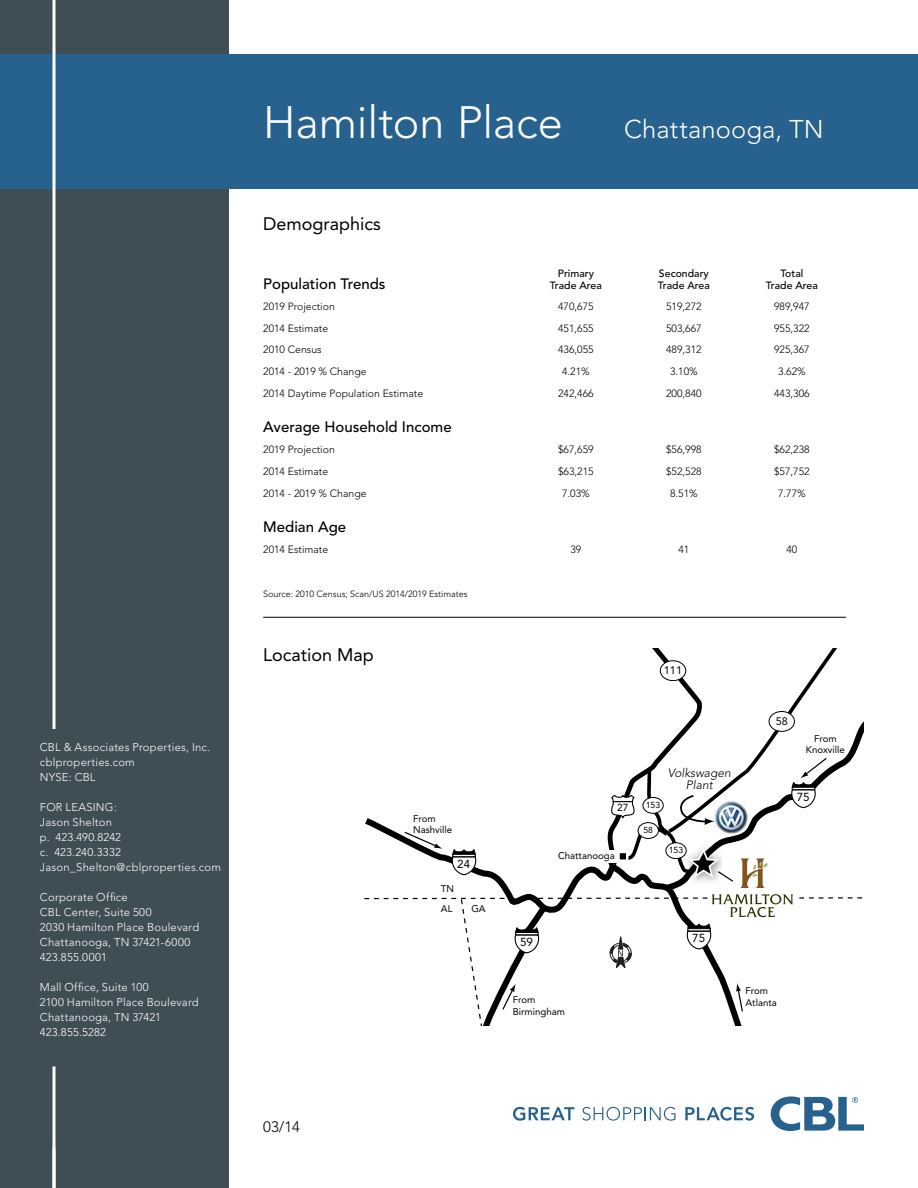
<style>
.page{position:relative;width:918px;height:1188px;background:#fff}
.page>*{position:absolute;margin:0;border:0;box-sizing:border-box;transform-origin:0 0}
.t1{font:300 45px "Avenir";letter-spacing:-.005em;color:#fff}
.t2{font:300 25.5px "Avenir";letter-spacing:.005em;color:#fff}
.t3{font:18px "Avenir";color:#000}
.t4{font:500 15px "Avenir";color:#000}
.t5{font:300 15px "Avenir";color:#000}
.t6{font:italic 300 12.15px/12.1px "Avenir";color:#000;text-align:center}
.t7{font:11.55px "Avenir";color:#000}
.t8{font:300 11.25px/15px "Avenir";letter-spacing:.02em;color:#fff}
.t9{font:10.8px "Avenir";color:#000}
.t10{font:300 10.5px "Avenir";color:#000}
.t11{font:500 10.5px/12px "Avenir";color:#000;text-align:center}
.t12{font:10.2px "Avenir";color:#000}
.t13{font:9.6px/11.6px "Avenir";color:#000}
.t14{font:300 9px "Avenir";color:#000}
.t15{font:8.7px "Avenir";color:#000}
</style>
<div class="page">
<div style="left:0;top:0;width:230px;height:1188px;background:#3f4d55"></div>
<div style="left:0;top:54px;width:918px;height:135px;background:#27628e"></div>
<svg style="left:52px;top:1066px;width:4px;height:122px"></svg>
<svg style="left:771px;top:1096px;width:93px;height:35px"></svg>
<svg style="left:513px;top:1107px;width:62px;height:14px"></svg>
<svg style="left:582px;top:1107px;width:94px;height:14px"></svg>
<svg style="left:685px;top:1107px;width:69px;height:14px"></svg>
<hr style="left:263px;top:617px;width:259px;height:1px;background:#000">
<hr style="left:522px;top:617px;width:108px;height:1px;background:#000">
<hr style="left:630px;top:617px;width:108px;height:1px;background:#000">
<hr style="left:738px;top:617px;width:108px;height:1px;background:#000">
<svg style="left:364px;top:648px;width:500px;height:378px"></svg>
<svg style="left:52px;top:0;width:4px;height:729px;background:#cdd3d6"></svg>
<p class="t8" style="left:40px;top:740px;width:172px">CBL &amp; Associates Properties, Inc. cblproperties.com<br>NYSE: CBL</p>
<p class="t8" style="left:40px;top:800px;width:183px">FOR LEASING:<br>Jason Shelton<br>p. 423.490.8242<br>c. 423.240.3332<br>Jason_Shelton@cblproperties.com</p>
<p class="t8" style="left:40px;top:890px;width:161px">Corporate Office<br>CBL Center, Suite 500<br>2030 Hamilton Place Boulevard<br>Chattanooga, TN 37421-6000<br>423.855.0001</p>
<p class="t8" style="left:40px;top:980px;width:160px">Mall Office, Suite 100<br>2100 Hamilton Place Boulevard<br>Chattanooga, TN 37421<br>423.855.5282</p>
<h1 class="t1" style="left:263px;top:96px;width:301px">Hamilton Place</h1>
<h3 class="t3" style="left:263px;top:213px;width:119px">Demographics</h3>
<h2 class="t2" style="left:624px;top:115px;width:201px">Chattanooga, TN</h2>
<h3 class="t4" style="left:263px;top:275px;width:124px">Population Trends</h3>
<p class="t11" style="left:550px;top:267px;width:53px">Primary<br>Trade Area</p>
<p class="t11" style="left:658px;top:267px;width:53px;text-align:left">Secondary<br>Trade Area</p>
<p class="t11" style="left:766px;top:267px;width:53px">Total<br>Trade Area</p>
<p class="t10" style="left:263px;top:300px;width:73px">2019 Projection</p>
<p class="t10" style="left:558px;top:300px;width:37px">470,675</p>
<p class="t10" style="left:666px;top:300px;width:37px">519,272</p>
<p class="t10" style="left:774px;top:300px;width:37px">989,947</p>
<p class="t10" style="left:263px;top:322px;width:67px">2014 Estimate</p>
<p class="t10" style="left:558px;top:322px;width:37px">451,655</p>
<p class="t10" style="left:666px;top:322px;width:37px">503,667</p>
<p class="t10" style="left:774px;top:322px;width:37px">955,322</p>
<p class="t10" style="left:263px;top:344px;width:60px">2010 Census</p>
<p class="t10" style="left:558px;top:344px;width:37px">436,055</p>
<p class="t10" style="left:666px;top:344px;width:37px">489,312</p>
<p class="t10" style="left:774px;top:344px;width:37px">925,367</p>
<p class="t10" style="left:263px;top:365px;width:105px">2014 - 2019 % Change</p>
<p class="t10" style="left:562px;top:365px;width:29px">4.21%</p>
<p class="t10" style="left:670px;top:365px;width:29px">3.10%</p>
<p class="t10" style="left:778px;top:365px;width:29px">3.62%</p>
<p class="t10" style="left:263px;top:387px;width:161px">2014 Daytime Population Estimate</p>
<p class="t10" style="left:558px;top:387px;width:37px">242,466</p>
<p class="t10" style="left:666px;top:387px;width:37px">200,840</p>
<p class="t10" style="left:774px;top:387px;width:37px">443,306</p>
<h3 class="t4" style="left:263px;top:418px;width:190px">Average Household Income</h3>
<p class="t10" style="left:263px;top:444px;width:73px">2019 Projection</p>
<p class="t10" style="left:558px;top:444px;width:37px">$67,659</p>
<p class="t10" style="left:666px;top:444px;width:37px">$56,998</p>
<p class="t10" style="left:774px;top:444px;width:37px">$62,238</p>
<p class="t10" style="left:263px;top:465px;width:67px">2014 Estimate</p>
<p class="t10" style="left:558px;top:465px;width:37px">$63,215</p>
<p class="t10" style="left:666px;top:465px;width:37px">$52,528</p>
<p class="t10" style="left:774px;top:465px;width:37px">$57,752</p>
<p class="t10" style="left:263px;top:487px;width:105px">2014 - 2019 % Change</p>
<p class="t10" style="left:562px;top:487px;width:29px">7.03%</p>
<p class="t10" style="left:670px;top:487px;width:29px">8.51%</p>
<p class="t10" style="left:778px;top:487px;width:29px">7.77%</p>
<h3 class="t4" style="left:263px;top:518px;width:85px">Median Age</h3>
<p class="t10" style="left:263px;top:543px;width:67px">2014 Estimate</p>
<p class="t10" style="left:570px;top:543px;width:12px">39</p>
<p class="t10" style="left:678px;top:543px;width:12px">41</p>
<p class="t10" style="left:786px;top:543px;width:12px">40</p>
<p class="t14" style="left:263px;top:589px;width:206px">Source: 2010 Census; Scan/US 2014/2019 Estimates</p>
<h3 class="t3" style="left:263px;top:645px;width:112px">Location Map</h3>
<p class="t13" style="left:413px;top:813px;width:41px">From<br>Nashville</p>
<p class="t7" style="left:457px;top:857px;width:14px">24</p>
<p class="t13" style="left:441px;top:879px;width:15px;line-height:19.8px">TN<br>AL</p>
<p class="t13" style="left:471px;top:903px;width:16px">GA</p>
<p class="t9" style="left:664px;top:664px;width:20px">111</p>
<p class="t12" style="left:617px;top:802px;width:13px">27</p>
<p class="t13" style="left:558px;top:850px;width:58px">Chattanooga</p>
<p class="t15" style="left:646px;top:800px;width:16px">153</p>
<p class="t15" style="left:643px;top:825px;width:11px">58</p>
<p class="t6" style="left:668px;top:766px;width:65px">Volkswagen<br>Plant</p>
<p class="t15" style="left:669px;top:845px;width:16px">153</p>
<p class="t9" style="left:776px;top:715px;width:14px">58</p>
<p class="t13" style="left:806px;top:733px;width:41px;text-align:center">From<br>Knoxville</p>
<p class="t7" style="left:797px;top:790px;width:14px">75</p>
<p class="t7" style="left:520px;top:935px;width:14px">59</p>
<p class="t13" style="left:513px;top:994px;width:54px">From<br>Birmingham</p>
<p class="t7" style="left:692px;top:932px;width:14px">75</p>
<p class="t13" style="left:746px;top:985px;width:33px">From<br>Atlanta</p>
<h3 class="t5" style="left:263px;top:1118px;width:38px">03/14</h3>
</div>
